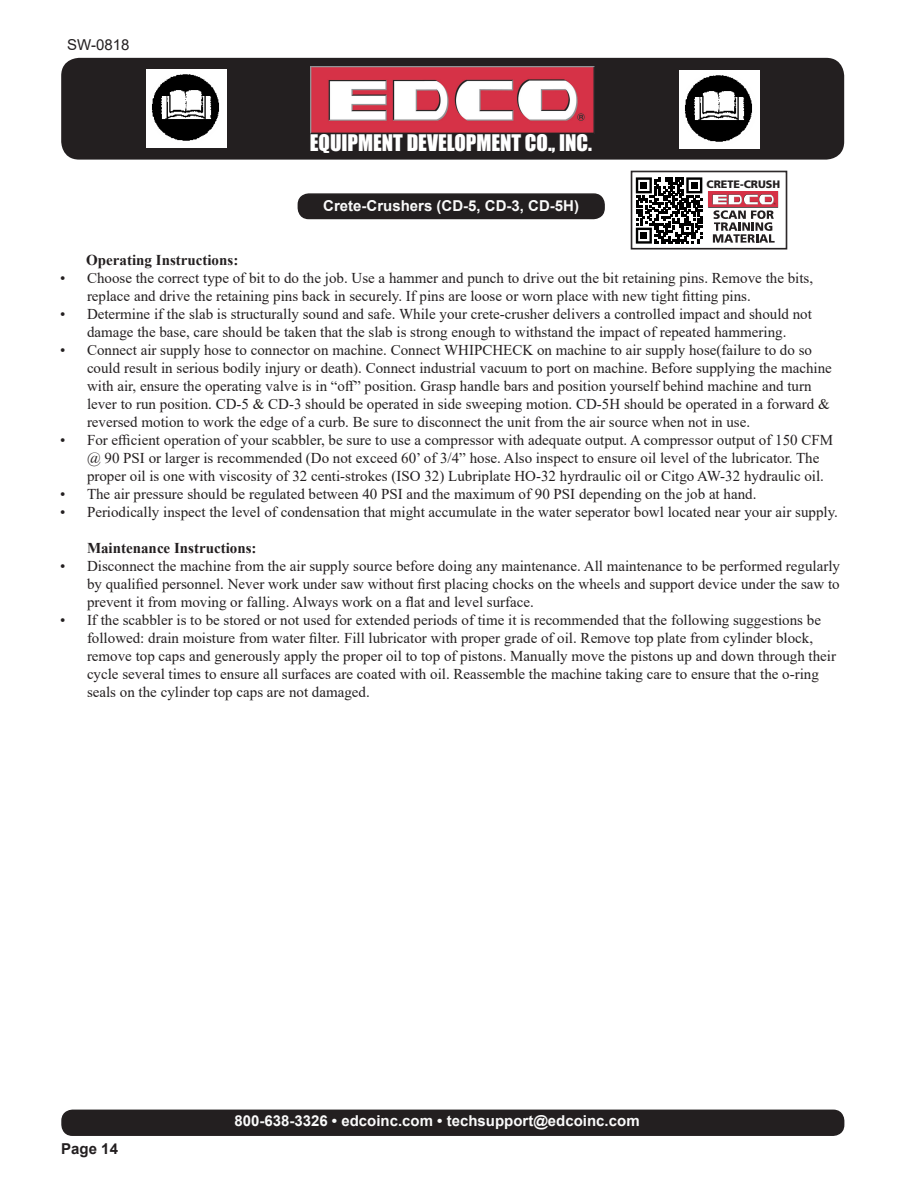
<style>
.page{position:relative;width:918px;height:1188px;background:#fff}
.page>*{position:absolute;margin:0;border:0;box-sizing:border-box;transform-origin:0 0}
.t1{font:21px "Impact";color:#fff}
.t2{font:900 16.2px "Frutiger";color:#231f20}
.t3{font:15px/18px "Times New Roman";color:#231f20}
.t4{font:700 15px "Arial";color:#fafafa}
.t5{font:700 15px "Times New Roman";color:#231f20}
.t6{font:15px "Arial";color:#231f20}
.t7{font:700 15px "Arial";color:#231f20}
.t8{font:900 10.8px "Frutiger";color:#231f20}
</style>
<div class="page">
<div style="left:61px;top:58px;width:783px;height:102px;background:#231f20;border-radius:18px"></div>
<img style="left:310px;top:66px;width:284px;height:67px">
<div style="left:62px;top:1110px;width:782px;height:25px;background:#231f20;border-radius:11px"></div>
<div style="left:61px;top:1110px;width:783px;height:26px;border:2px solid #231f20;border-radius:11px"></div>
<img style="left:147px;top:69px;width:80px;height:79px">
<img style="left:680px;top:70px;width:80px;height:79px">
<div style="left:298px;top:194px;width:306px;height:24px;background:#231f20;border-radius:11px"></div>
<div style="left:298px;top:193px;width:307px;height:26px;border:2px solid #231f20;border-radius:11px"></div>
<div style="left:631px;top:171px;width:156px;height:79px;border:1px solid #231f20"></div>
<svg style="left:708px;top:191px;width:70px;height:52px"></svg>
<svg style="left:635px;top:177px;width:68px;height:67px"></svg>
<svg style="left:636px;top:177px;width:66px;height:67px"></svg>
<div style="left:640px;top:182px;width:7px;height:7px;background:#000"></div>
<div style="left:691px;top:182px;width:7px;height:7px;background:#000"></div>
<div style="left:640px;top:232px;width:7px;height:7px;background:#000"></div>
<p class="t6" style="left:67px;top:34px;width:64px">SW-0818</p>
<h1 class="t1" style="left:310px;top:127px;width:284px">EQUIPMENT DEVELOPMENT CO., INC.</h1>
<p class="t4" style="left:323px;top:195px;width:257px">Crete-Crushers (CD-5, CD-3, CD-5H)</p>
<p class="t8" style="left:707px;top:178px;width:75px">CRETE-CRUSH</p>
<p class="t5" style="left:86px;top:249px;width:154px">Operating Instructions:</p>
<p class="t3" style="left:87px;top:269px;width:728px;text-indent:-27px">• Choose the correct type of bit to do the job. Use a hammer and punch to drive out the bit retaining pins. Remove the bits, replace and drive the retaining pins back in securely. If pins are loose or worn place with new tight fitting pins.</p>
<p class="t3" style="left:60px;top:305px;width:753px;text-align:center">• Determine if the slab is structurally sound and safe. While your crete-crusher delivers a controlled impact and should not damage the base, care should be taken that the slab is strong enough to withstand the impact of repeated hammering.</p>
<p class="t3" style="left:87px;top:341px;width:746px;text-indent:-27px">• Connect air supply hose to connector on machine. Connect WHIPCHECK on machine to air supply hose(failure to do so could result in serious bodily injury or death). Connect industrial vacuum to port on machine. Before supplying the machine with air, ensure the operating valve is in “off” position. Grasp handle bars and position yourself behind machine and turn lever to run position. CD-5 &amp; CD-3 should be operated in side sweeping motion. CD-5H should be operated in a forward &amp; reversed motion to work the edge of a curb. Be sure to disconnect the unit from the air source when not in use.</p>
<p class="t3" style="left:87px;top:431px;width:748px;text-indent:-27px">• For efficient operation of your scabbler, be sure to use a compressor with adequate output. A compressor output of 150 CFM @ 90 PSI or larger is recommended (Do not exceed 60’ of 3/4” hose. Also inspect to ensure oil level of the lubricator. The proper oil is one with viscosity of 32 centi-strokes (ISO 32) Lubriplate HO-32 hyrdraulic oil or Citgo AW-32 hydraulic oil.</p>
<p class="t3" style="left:60px;top:485px;width:698px">• The air pressure should be regulated between 40 PSI and the maximum of 90 PSI depending on the job at hand.</p>
<p class="t3" style="left:60px;top:503px;width:779px">• Periodically inspect the level of condensation that might accumulate in the water seperator bowl located near your air supply.</p>
<p class="t5" style="left:87px;top:537px;width:171px">Maintenance Instructions:</p>
<p class="t3" style="left:87px;top:557px;width:755px;text-align:justify;text-indent:-27px">• Disconnect the machine from the air supply source before doing any maintenance. All maintenance to be performed regularly by qualified personnel. Never work under saw without first placing chocks on the wheels and support device under the saw to prevent it from moving or falling. Always work on a flat and level surface.</p>
<p class="t3" style="left:87px;top:611px;width:751px;text-indent:-27px">• If the scabbler is to be stored or not used for extended periods of time it is recommended that the following suggestions be followed: drain moisture from water filter. Fill lubricator with proper grade of oil. Remove top plate from cylinder block, remove top caps and generously apply the proper oil to top of pistons. Manually move the pistons up and down through their cycle several times to ensure all surfaces are coated with oil. Reassemble the machine taking care to ensure that the o-ring seals on the cylinder top caps are not damaged.</p>
<p class="t2" style="left:367px;top:276px;width:40px">TLR7</p>
<p class="t7" style="left:61px;top:1138px;width:58px">Page 14</p>
<p class="t4" style="left:234px;top:1111px;width:407px">800-638-3326 • edcoinc.com • techsupport@edcoinc.com</p>
</div>
